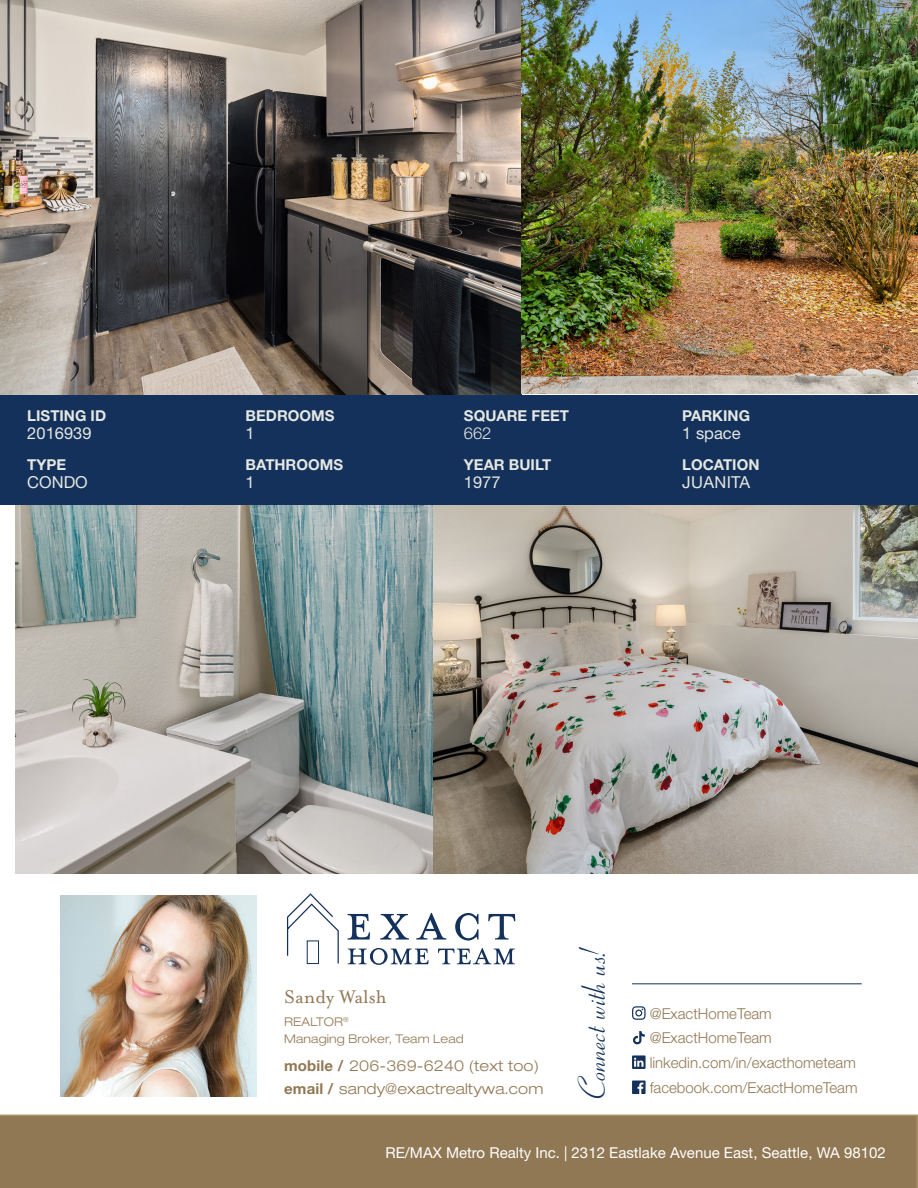
<style>
.page{position:relative;width:918px;height:1188px;background:#fff}
.page>*{position:absolute;margin:0;border:0;box-sizing:border-box;transform-origin:0 0}
.t1{font:37.5px "Coronet LT Std";color:#14315b}
.t2{font:21px "Mrs Eaves OT";color:#917854}
.t3{font:16.5px "Helvetica Neue LT Std";color:#e4e7e2}
.t4{font:16.5px "Helvetica Neue LT Std";letter-spacing:.02em;color:#e4e7e2}
.t5{font:300 16.5px "Helvetica Neue LT Std";color:#e4e7e2}
.t6{font:300 15px/24.8px "Helvetica Neue LT Std";color:#917854}
.t7{font:700 15px "Helvetica Neue LT Std";color:#e4e7e2}
.t8{font:15px "Helvetica Neue LT Std";color:#fff}
.t9{font:300 expanded 15px/23.2px "Helvetica Neue LT Std";letter-spacing:.01em;color:#917854}
.t10{font:300 expanded 12px/16.5px "Helvetica Neue LT Std";letter-spacing:.01em;color:#917854}
.s1{font-weight:700;font-stretch:normal}
</style>
<div class="page">
<div style="left:0;top:1115px;width:918px;height:73px;background:#917854"></div>
<svg style="left:348px;top:948px;width:81px;height:17px"></svg>
<svg style="left:438px;top:948px;width:77px;height:17px"></svg>
<svg style="left:347px;top:914px;width:23px;height:26px"></svg>
<svg style="left:380px;top:914px;width:29px;height:26px"></svg>
<svg style="left:416px;top:913px;width:30px;height:27px"></svg>
<svg style="left:455px;top:913px;width:24px;height:28px"></svg>
<svg style="left:488px;top:914px;width:27px;height:26px"></svg>
<svg style="left:287px;top:894px;width:52px;height:71px"></svg>
<img style="left:61px;top:895px;width:196px;height:201px">
<svg style="left:632px;top:1006px;width:14px;height:14px"></svg>
<svg style="left:633px;top:1031px;width:12px;height:14px"></svg>
<svg style="left:632px;top:1055px;width:14px;height:14px"></svg>
<svg style="left:632px;top:1081px;width:14px;height:13px"></svg>
<hr style="left:632px;top:984px;width:230px;height:1px;background:#14315b">
<img style="left:0;top:0;width:522px;height:395px">
<img style="left:522px;top:0;width:396px;height:393px">
<img style="left:433px;top:504px;width:485px;height:370px">
<img style="left:16px;top:504px;width:417px;height:370px">
<div style="left:0;top:395px;width:918px;height:109px;background:#14315b"></div>
<p class="t7" style="left:27px;top:406px;width:80px">LISTING ID</p>
<p class="t7" style="left:246px;top:406px;width:90px">BEDROOMS</p>
<p class="t7" style="left:464px;top:406px;width:107px">SQUARE FEET</p>
<p class="t7" style="left:682px;top:406px;width:69px">PARKING</p>
<p class="t3" style="left:27px;top:423px;width:66px">2016939</p>
<p class="t3" style="left:246px;top:423px;width:11px">1</p>
<p class="t5" style="left:464px;top:423px;width:29px">662</p>
<p class="t3" style="left:682px;top:423px;width:60px">1 space</p>
<p class="t7" style="left:27px;top:455px;width:40px">TYPE</p>
<p class="t7" style="left:246px;top:455px;width:99px">BATHROOMS</p>
<p class="t7" style="left:464px;top:455px;width:89px">YEAR BUILT</p>
<p class="t7" style="left:682px;top:455px;width:79px">LOCATION</p>
<p class="t3" style="left:27px;top:473px;width:62px">CONDO</p>
<p class="t3" style="left:246px;top:473px;width:11px">1</p>
<p class="t3" style="left:464px;top:473px;width:38px">1977</p>
<p class="t4" style="left:682px;top:473px;width:69px">JUANITA</p>
<h2 class="t2" style="left:284px;top:986px;width:104px">Sandy Walsh</h2>
<p class="t10" style="left:284px;top:1014px;width:181px">REALTOR<sup>®<br></sup>Managing Broker, Team Lead</p>
<p class="t9" style="left:284px;top:1054px;width:261px"><span class="s1">mobile /</span> 206-369-6240 (text too) <span class="s1">email /</span> sandy@exactrealtywa.com</p>
<h1 class="t1" style="left:570px;top:1101px;width:156px;rotate:-90deg">Connect with us!</h1>
<p class="t6" style="left:650px;top:1000px;width:209px">@ExactHomeTeam @ExactHomeTeam linkedin.com/in/exacthometeam facebook.com/ExactHomeTeam</p>
<p class="t8" style="left:386px;top:1144px;width:502px">RE/MAX Metro Realty Inc. | 2312 Eastlake Avenue East, Seattle, WA 98102</p>
</div>
